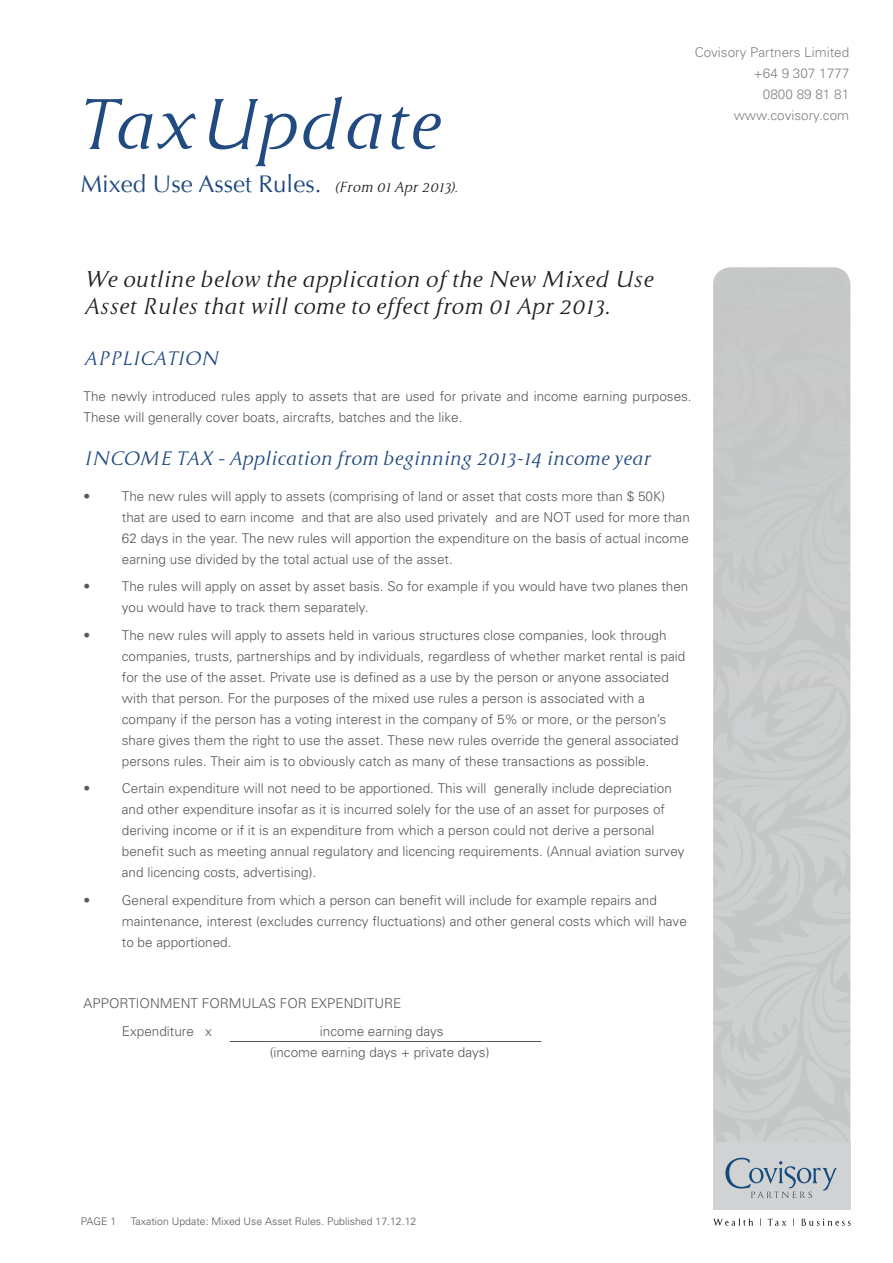
<style>
.page{position:relative;width:893px;height:1263px;background:#fff}
.page>*{position:absolute;margin:0;border:0;box-sizing:border-box;transform-origin:0 0}
.OPTIMA_SUBHEAD{font:italic 66px "Cyan";color:#214a80}
.OPTIMA_SUBHEAD-2{font:24px "Optima";color:#214a80}
.INTRO_PARA{font:italic 21px/27px "Cyan";color:#231f20}
.Cyan_Sub_2{font:italic 18px "Cyan";color:#214a80}
.Body_Text_-_Universe{font:300 13.5px/21px "Univers";color:#57585a}
.Body_Text_-_Universe-2{font:300 13.5px/21px "Univers";color:#808285;text-align:right}
.Body_Text_-_Universe-3{font:300 10.5px "Univers";color:#57585a}
.s1{font-family:"Cyan";font-style:italic;font-size:13.5px;color:#231f20}
.s2{font-size:13.5px}
</style>
<div class="page">
<div style="left:713px;top:1142px;width:137px;height:68px;background:#d1d2d4"></div>
<svg style="left:725px;top:1158px;width:112px;height:40px"></svg>
<svg style="left:713px;top:1218px;width:138px;height:8px"></svg>
<hr style="left:230px;top:1041px;width:311px;height:1px;background:#57585a">
<p class="OPTIMA_SUBHEAD" style="left:72px;top:83px;width:368px">TaxUpdate</p>
<p class="OPTIMA_SUBHEAD-2" style="left:81px;top:170px;width:379px">Mixed Use Asset Rules. <span class="s1">(From 01 Apr 2013)</span><span class="s2">.</span></p>
<p class="Body_Text_-_Universe-2" style="left:695px;top:41px;width:156px">Covisory Partners Limited +64 9 307 1777<br>0800 89 81 81 www.covisory.com</p>
<p class="INTRO_PARA" style="left:84px;top:266px;width:571px">We outline below the application of the New Mixed Use<br>Asset Rules that will come to effect from 01 Apr 2013.</p>
<p class="Cyan_Sub_2" style="left:84px;top:347px;width:136px">APPLICATION</p>
<p class="Body_Text_-_Universe" style="left:84px;top:385px;width:610px">The newly introduced rules apply to assets that are used for private and income earning purposes.<br>These will generally cover boats, aircrafts, batches and the like.</p>
<p class="Cyan_Sub_2" style="left:84px;top:446px;width:568px">INCOME TAX – Application from beginning 2013-14 income year</p>
<p class="Body_Text_-_Universe" style="left:122px;top:485px;width:569px;text-indent:-38px">• The new rules will apply to assets (comprising of land or asset that costs more than $ 50K) that are used to earn income and that are also used privately and are NOT used for more than 62 days in the year. The new rules will apportion the expenditure on the basis of actual income earning use divided by the total actual use of the asset.</p>
<p class="Body_Text_-_Universe" style="left:122px;top:575px;width:568px;text-indent:-38px">• The rules will apply on asset by asset basis. So for example if you would have two planes then you would have to track them separately.</p>
<p class="Body_Text_-_Universe" style="left:122px;top:624px;width:565px;text-indent:-38px">• The new rules will apply to assets held in various structures close companies, look through companies, trusts, partnerships and by individuals, regardless of whether market rental is paid for the use of the asset. Private use is defined as a use by the person or anyone associated with that person. For the purposes of the mixed use rules a person is associated with a company if the person has a voting interest in the company of 5% or more, or the person’s share gives them the right to use the asset. These new rules override the general associated persons rules. Their aim is to obviously catch as many of these transactions as possible.</p>
<p class="Body_Text_-_Universe" style="left:122px;top:777px;width:564px;text-indent:-38px">• Certain expenditure will not need to be apportioned. This will generally include depreciation and other expenditure insofar as it is incurred solely for the use of an asset for purposes of deriving income or if it is an expenditure from which a person could not derive a personal benefit such as meeting annual regulatory and licencing requirements. (Annual aviation survey and licencing costs, advertising).</p>
<p class="Body_Text_-_Universe" style="left:122px;top:889px;width:566px;text-indent:-38px">• General expenditure from which a person can benefit will include for example repairs and maintenance, interest (excludes currency fluctuations) and other general costs which will have to be apportioned.</p>
<p class="Body_Text_-_Universe" style="left:84px;top:992px;width:319px">APPORTIONMENT FORMULAS FOR EXPENDITURE</p>
<p class="Body_Text_-_Universe" style="left:122px;top:1020px;width:92px">Expenditure x</p>
<p class="Body_Text_-_Universe" style="left:270px;top:1020px;width:221px;text-align:center">income earning days<br>(income earning days + private days)</p>
<p class="Body_Text_-_Universe-3" style="left:81px;top:1215px;width:37px">PAGE 1</p>
<p class="Body_Text_-_Universe-3" style="left:131px;top:1215px;width:287px">Taxation Update: Mixed Use Asset Rules. Published 17.12.12</p>
</div>
